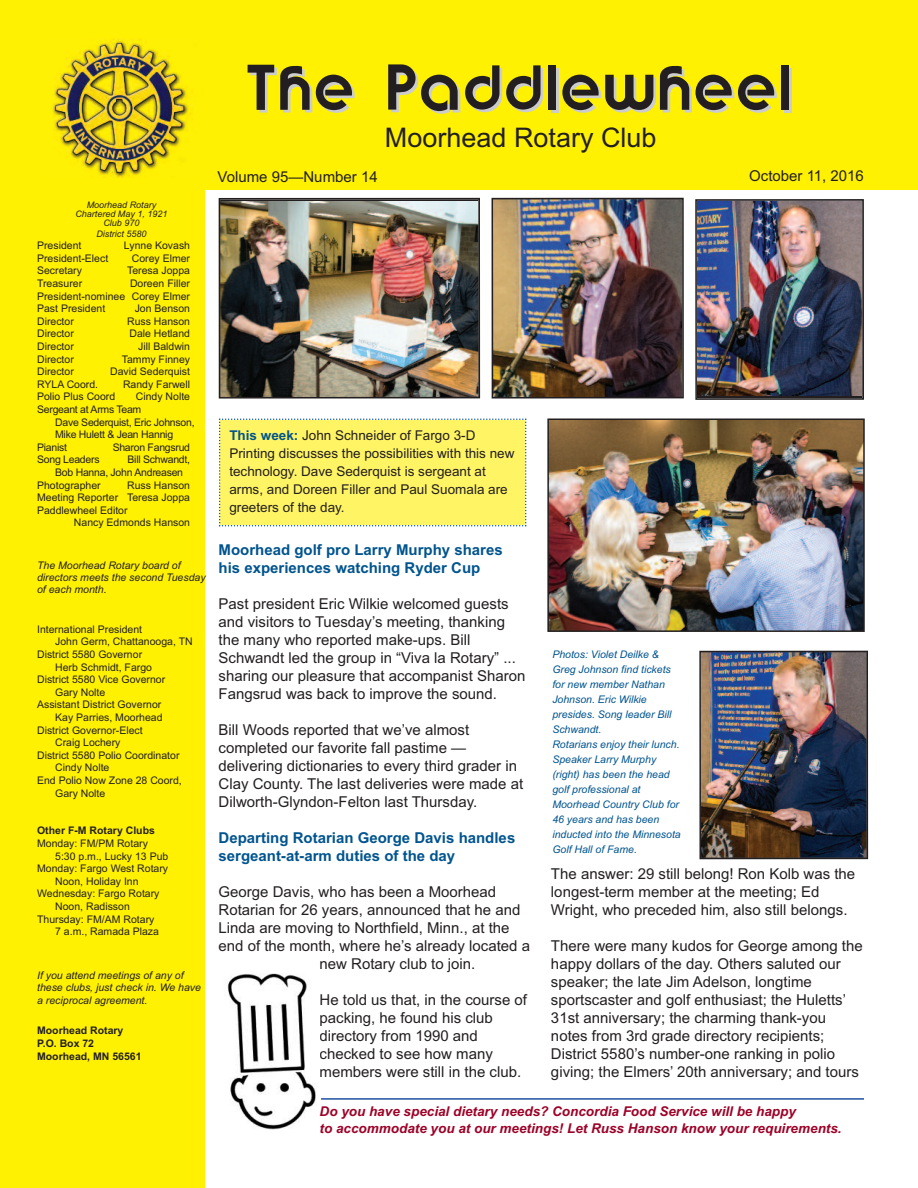
<style>
.page{position:relative;width:918px;height:1188px;background:#fff}
.page>*{position:absolute;margin:0;border:0;box-sizing:border-box;transform-origin:0 0}
.t1{font:54px "Brandish";letter-spacing:.05em;color:#231f20}
.t2{font:27px "Arial";color:#231f20}
.t3{font:15px/18px "Arial";color:#231f20}
.t4{font:700 15px/17.2px "Arial";color:#00548e}
.t5{font:13.5px/18px "Arial";color:#231f20}
.t6{font:italic 700 13.5px/16.2px "Arial";color:#9d0228}
.t7{font:10.5px/12.6px "Arial";color:#231f20;text-align:justify}
.t8{font:italic 10.5px/15px "Arial";color:#00548e}
.t9{font:10.5px/12.6px "Arial";letter-spacing:-.025em;color:#231f20}
.t10{font:italic 10.5px/12px "Arial";color:#231f20}
.t11{font:700 10.5px/12.6px "Arial";color:#231f20}
.t12{font:italic 9px/9px "Arial";color:#231f20;text-align:center}
.s1{font-weight:700;color:#00548e}
</style>
<div class="page">
<div style="left:0;top:0;width:205px;height:1188px;background:#fff101"></div>
<div style="left:0;top:0;width:918px;height:190px;background:#fff101"></div>
<img style="left:52px;top:39px;width:141px;height:139px">
<div style="left:219px;top:418px;width:307px;height:108px;background:#fff463"></div>
<img style="left:495px;top:201px;width:186px;height:195px">
<div style="left:492px;top:198px;width:192px;height:201px;border:2px solid #231f20"></div>
<img style="left:702px;top:654px;width:163px;height:202px">
<div style="left:699px;top:651px;width:169px;height:208px;border:2px solid #231f20"></div>
<img style="left:698px;top:202px;width:163px;height:194px">
<div style="left:695px;top:199px;width:169px;height:201px;border:2px solid #231f20"></div>
<img style="left:550px;top:421px;width:312px;height:208px">
<div style="left:547px;top:418px;width:318px;height:214px;border:2px solid #231f20"></div>
<img style="left:222px;top:201px;width:255px;height:195px">
<div style="left:219px;top:198px;width:261px;height:201px;border:2px solid #231f20"></div>
<img style="left:227px;top:973px;width:89px;height:157px">
<hr style="left:321px;top:1098px;width:543px;height:2px;background:#1e51a3">
<p class="t12" style="left:75px;top:200px;width:94px">Moorhead Rotary<br>Chartered May 1, 1921<br>Club 970</p>
<p class="t12" style="left:96px;top:229px;width:52px">District 5580</p>
<p class="t7" style="left:37px;top:239px;width:46px">President</p>
<p class="t7" style="left:124px;top:239px;width:68px">Lynne Kovash</p>
<p class="t7" style="left:37px;top:252px;width:73px">President-Elect</p>
<p class="t7" style="left:132px;top:252px;width:60px">Corey Elmer</p>
<p class="t7" style="left:37px;top:264px;width:46px">Secretary</p>
<p class="t7" style="left:127px;top:264px;width:65px">Teresa Joppa</p>
<p class="t7" style="left:37px;top:277px;width:47px">Treasurer</p>
<p class="t7" style="left:37px;top:277px;width:155px;text-indent:93px">Doreen Filler President-nominee Corey Elmer Past President</p>
<p class="t7" style="left:135px;top:302px;width:57px">Jon Benson</p>
<p class="t7" style="left:37px;top:315px;width:38px">Director</p>
<p class="t7" style="left:127px;top:315px;width:65px">Russ Hanson</p>
<p class="t7" style="left:37px;top:327px;width:38px">Director</p>
<p class="t7" style="left:129px;top:327px;width:62px">Dale Hetland</p>
<p class="t7" style="left:37px;top:340px;width:38px">Director</p>
<p class="t7" style="left:138px;top:340px;width:53px">Jill Baldwin</p>
<p class="t7" style="left:37px;top:353px;width:38px">Director</p>
<p class="t7" style="left:122px;top:353px;width:70px">Tammy Finney</p>
<p class="t7" style="left:37px;top:365px;width:38px">Director</p>
<p class="t7" style="left:110px;top:365px;width:81px">David Sederquist</p>
<p class="t7" style="left:37px;top:378px;width:63px">RYLA Coord.</p>
<p class="t7" style="left:123px;top:378px;width:69px">Randy Farwell</p>
<p class="t7" style="left:37px;top:390px;width:80px">Polio Plus Coord</p>
<p class="t9" style="left:37px;top:390px;width:154px;text-indent:99px">Cindy Nolte<br>Sergeant at Arms Team</p>
<p class="t9" style="left:55px;top:416px;width:141px">Dave Sederquist, Eric Johnson,</p>
<p class="t9" style="left:55px;top:428px;width:120px">Mike Hulett &amp; Jean Hannig</p>
<p class="t9" style="left:37px;top:441px;width:31px">Pianist</p>
<p class="t9" style="left:113px;top:441px;width:79px">Sharon Fangsrud</p>
<p class="t9" style="left:37px;top:453px;width:64px">Song Leaders</p>
<p class="t9" style="left:128px;top:453px;width:64px">Bill Schwandt,</p>
<p class="t9" style="left:55px;top:466px;width:129px">Bob Hanna, John Andreasen</p>
<p class="t7" style="left:37px;top:479px;width:65px">Photographer</p>
<p class="t7" style="left:37px;top:479px;width:154px;text-indent:90px">Russ Hanson Meeting Reporter Teresa Joppa Paddlewheel Editor</p>
<p class="t7" style="left:74px;top:516px;width:118px">Nancy Edmonds Hanson</p>
<p class="t10" style="left:37px;top:559px;width:170px">The Moorhead Rotary board of directors meets the second Tuesday of each month.</p>
<p class="t7" style="left:37px;top:623px;width:107px">International President</p>
<p class="t7" style="left:55px;top:636px;width:139px">John Germ, Chattanooga, TN</p>
<p class="t7" style="left:37px;top:648px;width:107px">District 5580 Governor</p>
<p class="t7" style="left:55px;top:661px;width:98px">Herb Schmidt, Fargo</p>
<p class="t7" style="left:37px;top:673px;width:130px">District 5580 Vice Governor</p>
<p class="t7" style="left:55px;top:686px;width:52px">Gary Nolte</p>
<p class="t7" style="left:37px;top:699px;width:126px">Assistant District Governor</p>
<p class="t7" style="left:55px;top:711px;width:109px">Kay Parries, Moorhead</p>
<p class="t7" style="left:37px;top:724px;width:107px">District Governor-Elect</p>
<p class="t7" style="left:55px;top:736px;width:67px">Craig Lochery</p>
<p class="t7" style="left:37px;top:749px;width:144px">District 5580 Polio Coordinator</p>
<p class="t7" style="left:55px;top:762px;width:56px">Cindy Nolte</p>
<p class="t7" style="left:37px;top:774px;width:146px">End Polio Now Zone 28 Coord,</p>
<p class="t7" style="left:55px;top:787px;width:52px">Gary Nolte</p>
<p class="t11" style="left:37px;top:825px;width:119px">Other F-M Rotary Clubs</p>
<p class="t7" style="left:37px;top:837px;width:112px">Monday: FM/PM Rotary</p>
<p class="t7" style="left:55px;top:850px;width:115px">5:30 p.m., Lucky 13 Pub</p>
<p class="t7" style="left:37px;top:862px;width:133px">Monday: Fargo West Rotary</p>
<p class="t7" style="left:55px;top:875px;width:85px">Noon, Holiday Inn</p>
<p class="t7" style="left:37px;top:888px;width:124px">Wednesday: Fargo Rotary</p>
<p class="t7" style="left:55px;top:900px;width:76px">Noon, Radisson</p>
<p class="t7" style="left:37px;top:913px;width:119px">Thursday: FM/AM Rotary</p>
<p class="t7" style="left:55px;top:925px;width:105px">7 a.m., Ramada Plaza</p>
<p class="t10" style="left:37px;top:969px;width:165px;line-height:12.6px">If you attend meetings of any of these clubs, just check in. We have a reciprocal agreement.</p>
<p class="t11" style="left:37px;top:1024px;width:106px">Moorhead Rotary<br>P.O. Box 72<br>Moorhead, MN 56561</p>
<h1 class="t1" style="left:245px;top:60px;width:548px">The Paddlewheel</h1>
<h2 class="t2" style="left:385px;top:122px;width:273px">Moorhead Rotary Club</h2>
<p class="t3" style="left:749px;top:167px;width:116px">October 11, 2016</p>
<p class="t3" style="left:218px;top:168px;width:162px">Volume 95—Number 14</p>
<p class="t5" style="left:229px;top:426px;width:287px"><span class="s1">This week:</span> John Schneider of Fargo 3-D Printing discusses the possibilities with this new technology. Dave Sederquist is sergeant at arms, and Doreen Filler and Paul Suomala are greeters of the day.</p>
<p class="t4" style="left:219px;top:542px;width:286px">Moorhead golf pro Larry Murphy shares his experiences watching Ryder Cup</p>
<p class="t3" style="left:219px;top:595px;width:308px">Past president Eric Wilkie welcomed guests and visitors to Tuesday’s meeting, thanking the many who reported make-ups. Bill Schwandt led the group in “Viva la Rotary” ... sharing our pleasure that accompanist Sharon Fangsrud was back to improve the sound.</p>
<p class="t3" style="left:219px;top:721px;width:306px">Bill Woods reported that we’ve almost completed our favorite fall pastime — delivering dictionaries to every third grader in Clay County. The last deliveries were made at Dilworth-Glyndon-Felton last Thursday.</p>
<p class="t4" style="left:219px;top:829px;width:298px;line-height:18px">Departing Rotarian George Davis handles sergeant-at-arm duties of the day</p>
<p class="t3" style="left:219px;top:883px;width:279px">George Davis, who has been a Moorhead</p>
<p class="t3" style="left:219px;top:901px;width:303px">Rotarian for 26 years, announced that he and</p>
<p class="t3" style="left:219px;top:919px;width:292px">Linda are moving to Northfield, Minn., at the</p>
<p class="t3" style="left:219px;top:937px;width:313px">end of the month, where he’s already located a</p>
<p class="t3" style="left:320px;top:955px;width:157px">new Rotary club to join.</p>
<p class="t3" style="left:320px;top:991px;width:209px">He told us that, in the course of packing, he found his club directory from 1990 and checked to see how many members were still in the club.</p>
<p class="t8" style="left:552px;top:647px;width:130px">Photos: Violet Deilke &amp;<br>Greg Johnson find tickets for new member Nathan<br>Johnson. Eric Wilkie presides. Song leader Bill<br>Schwandt.<br>Rotarians enjoy their lunch.<br>Speaker Larry Murphy (right) has been the head golf professional at<br>Moorhead Country Club for<br>46 years and has been inducted into the Minnesota<br>Golf Hall of Fame.</p>
<p class="t3" style="left:551px;top:865px;width:306px">The answer: 29 still belong! Ron Kolb was the longest-term member at the meeting; Ed<br>Wright, who preceded him, also still belongs.</p>
<p class="t3" style="left:551px;top:937px;width:313px">There were many kudos for George among the happy dollars of the day. Others saluted our speaker; the late Jim Adelson, longtime sportscaster and golf enthusiast; the Huletts’ 31st anniversary; the charming thank-you notes from 3rd grade directory recipients; District 5580’s number-one ranking in polio giving; the Elmers’ 20th anniversary; and tours</p>
<p class="t6" style="left:320px;top:1104px;width:524px">Do you have special dietary needs? Concordia Food Service will be happy<br>to accommodate you at our meetings! Let Russ Hanson know your requirements.</p>
</div>
